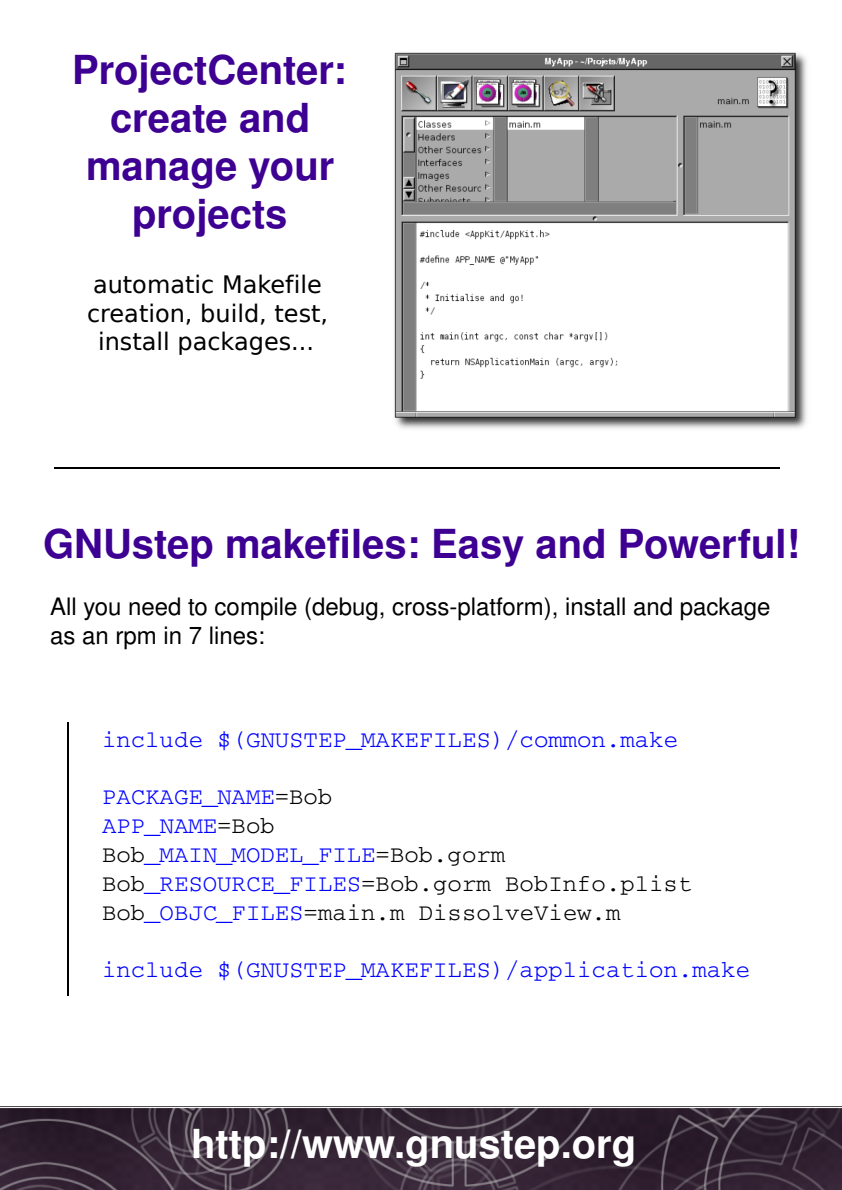
<style>
.page{position:relative;width:842px;height:1190px;background:#fff}
.page>*{position:absolute;margin:0;border:0;box-sizing:border-box;transform-origin:0 0}
.t1{font:700 40px/48px "Nimbus San L";letter-spacing:-.055em;color:#3d0092;text-align:center}
.t2{font:700 40px "Nimbus San L";letter-spacing:-.085em;color:#fff}
.t3{font:24px/28.8px "Courier";color:#000}
.t4{font:24px "Courier";color:#00f}
.t5{font:24px/28.8px "Nimbus San L";color:#000}
.t6{font:24px/28.8px "Bitstream Vera Sans";letter-spacing:-.02em;color:#000;text-align:center}
.s1{color:#00f}
</style>
<div class="page">
<img style="left:0;top:1106px;width:842px;height:84px">
<img style="left:394px;top:52px;width:413px;height:377px">
<hr style="left:54px;top:467px;width:726px;height:2px;background:#000">
<hr style="left:67px;top:722px;width:2px;height:274px;background:#000">
<h1 class="t1" style="left:72px;top:47px;width:276px">Proje ctCe nte r: cre ate and<br>m anage your proje cts</h1>
<p class="t6" style="left:87px;top:270px;width:244px">autom atic Mak e file cre ation, build, te st, installpack age s...</p>
<h1 class="t1" style="left:43px;top:521px;width:770px">GNUs te p m ak e file s : Eas y and Pow e rful!</h1>
<p class="t5" style="left:50px;top:592px;width:715px">Allyou ne e d to com pile (de bug, cros s -platform ), ins talland pack age as an rpm in 7 line s :</p>
<p class="t4" style="left:102px;top:727px;width:577px">include $(GNUSTEP_MAKEFILES)/common.make</p>
<p class="t3" style="left:102px;top:783px;width:592px"><span class="s1">PACKAGE_NAME</span>=Bob<br><span class="s1">APP_NAME</span>=Bob<br>Bob<span class="s1">_MAIN_MODEL_FILE</span>=Bob.gorm<br>Bob<span class="s1">_RESOURCE_FILES</span>=Bob.gorm BobInfo.plist<br>Bob<span class="s1">_OBJC_FILES</span>=main.m DissolveView.m</p>
<p class="t4" style="left:102px;top:957px;width:649px">include $(GNUSTEP_MAKEFILES)/application.make</p>
<h1 class="t2" style="left:191px;top:1120px;width:447px">h ttp://w w w .gnus te p.org</h1>
</div>
